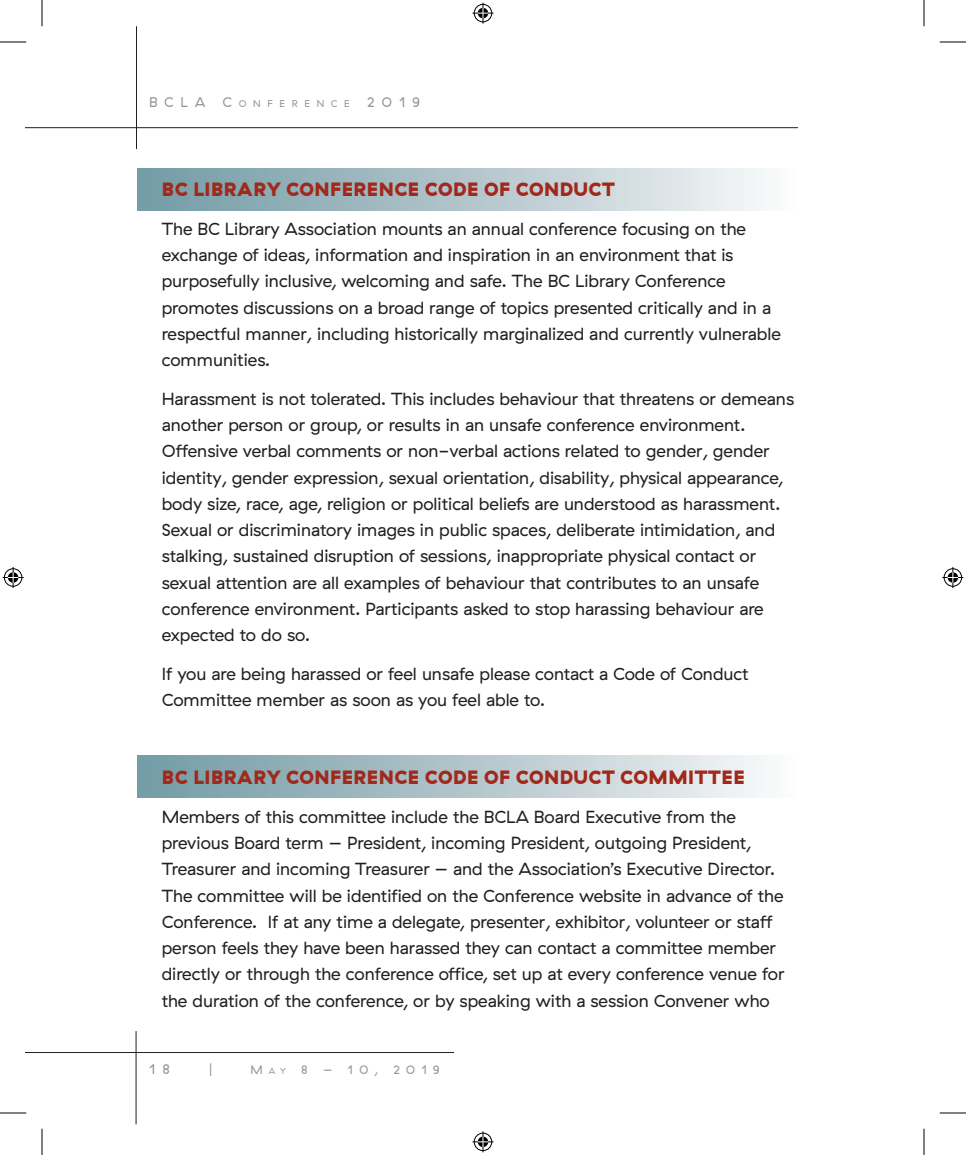
<style>
.page{position:relative;width:966px;height:1155px;background:#fff}
.page>*{position:absolute;margin:0;border:0;box-sizing:border-box;transform-origin:0 0}
.t1{font:900 19.25px "GT Haptik";letter-spacing:.03em;color:#a1281b}
.t2{font:17.5px/26.2px "GT Haptik";color:#231f20}
.t3{font:14px "GT Haptik";letter-spacing:.48em;color:#939598}
.t4{font:12.25px "GT Haptik";letter-spacing:.48em;color:#939598}
.t5{font:8.58px "GT Haptik";color:#939598}
.s1{font-size:9.8px}
.s2{font-size:12.25px}
</style>
<div class="page">
<hr style="left:26px;top:127px;width:772px;height:1px;background:#231f20">
<hr style="left:136px;top:26px;width:1px;height:123px;background:#231f20">
<hr style="left:26px;top:1052px;width:428px;height:1px;background:#231f20">
<hr style="left:136px;top:1031px;width:1px;height:93px;background:#231f20">
<div style="left:137px;top:168px;width:661px;height:42px;background:linear-gradient(to right,#7098a3,#f9f8f9)"></div>
<div style="left:137px;top:756px;width:661px;height:42px;background:linear-gradient(to right,#7098a3,#f9f8f9)"></div>
<svg style="left:0;top:42px;width:26px;height:1px"></svg>
<svg style="left:940px;top:42px;width:26px;height:1px"></svg>
<svg style="left:0;top:1113px;width:26px;height:1px"></svg>
<svg style="left:940px;top:1113px;width:26px;height:1px"></svg>
<svg style="left:42px;top:0;width:1px;height:26px"></svg>
<svg style="left:42px;top:1129px;width:1px;height:26px"></svg>
<svg style="left:924px;top:0;width:1px;height:26px"></svg>
<svg style="left:924px;top:1129px;width:1px;height:26px"></svg>
<svg style="left:472px;top:3px;width:22px;height:21px"></svg>
<svg style="left:472px;top:1131px;width:22px;height:21px"></svg>
<svg style="left:3px;top:567px;width:21px;height:21px"></svg>
<svg style="left:942px;top:567px;width:21px;height:21px"></svg>
<p class="t3" style="left:149px;top:94px;width:272px">BCLa C<span class="s1">ONFERENCE</span> 2019</p>
<p class="t1" style="left:162px;top:177px;width:454px">BC LIBRARY CONFERENCE CODE OF CONDUCT</p>
<p class="t2" style="left:162px;top:216px;width:621px">The BC Library Association mounts an annual conference focusing on the exchange of ideas, information and inspiration in an environment that is purposefully inclusive, welcoming and safe. The BC Library Conference promotes discussions on a broad range of topics presented critically and in a respectful manner, including historically marginalized and currently vulnerable communities.</p>
<p class="t2" style="left:162px;top:386px;width:634px">Harassment is not tolerated. This includes behaviour that threatens or demeans another person or group, or results in an unsafe conference environment.<br>Offensive verbal comments or non-verbal actions related to gender, gender identity, gender expression, sexual orientation, disability, physical appearance, body size, race, age, religion or political beliefs are understood as harassment.<br>Sexual or discriminatory images in public spaces, deliberate intimidation, and stalking, sustained disruption of sessions, inappropriate physical contact or sexual attention are all examples of behaviour that contributes to an unsafe conference environment. Participants asked to stop harassing behaviour are expected to do so.</p>
<p class="t2" style="left:162px;top:661px;width:588px">If you are being harassed or feel unsafe please contact a Code of Conduct<br>Committee member as soon as you feel able to.</p>
<p class="t1" style="left:162px;top:765px;width:584px">BC LIBRARY CONFERENCE CODE OF CONDUCT COMMITTEE</p>
<p class="t2" style="left:162px;top:804px;width:624px">Members of this committee include the BCLA Board Executive from the previous Board term – President, incoming President, outgoing President, Treasurer and incoming Treasurer – and the Association’s Executive Director.<br>The committee will be identified on the Conference website in advance of the Conference. If at any time a delegate, presenter, exhibitor, volunteer or staff person feels they have been harassed they can contact a committee member directly or through the conference office, set up at every conference venue for the duration of the conference, or by speaking with a session Convener who</p>
<p class="t3" style="left:149px;top:1061px;width:22px">1 8</p>
<p class="t3" style="left:209px;top:1061px;width:5px">|</p>
<p class="t5" style="left:250px;top:1066px;width:37px"><span class="s2">M</span>ay</p>
<p class="t4" style="left:301px;top:1062px;width:8px">8</p>
<p class="t4" style="left:323px;top:1062px;width:57px">– 10,</p>
<p class="t4" style="left:393px;top:1062px;width:48px">2019</p>
</div>
